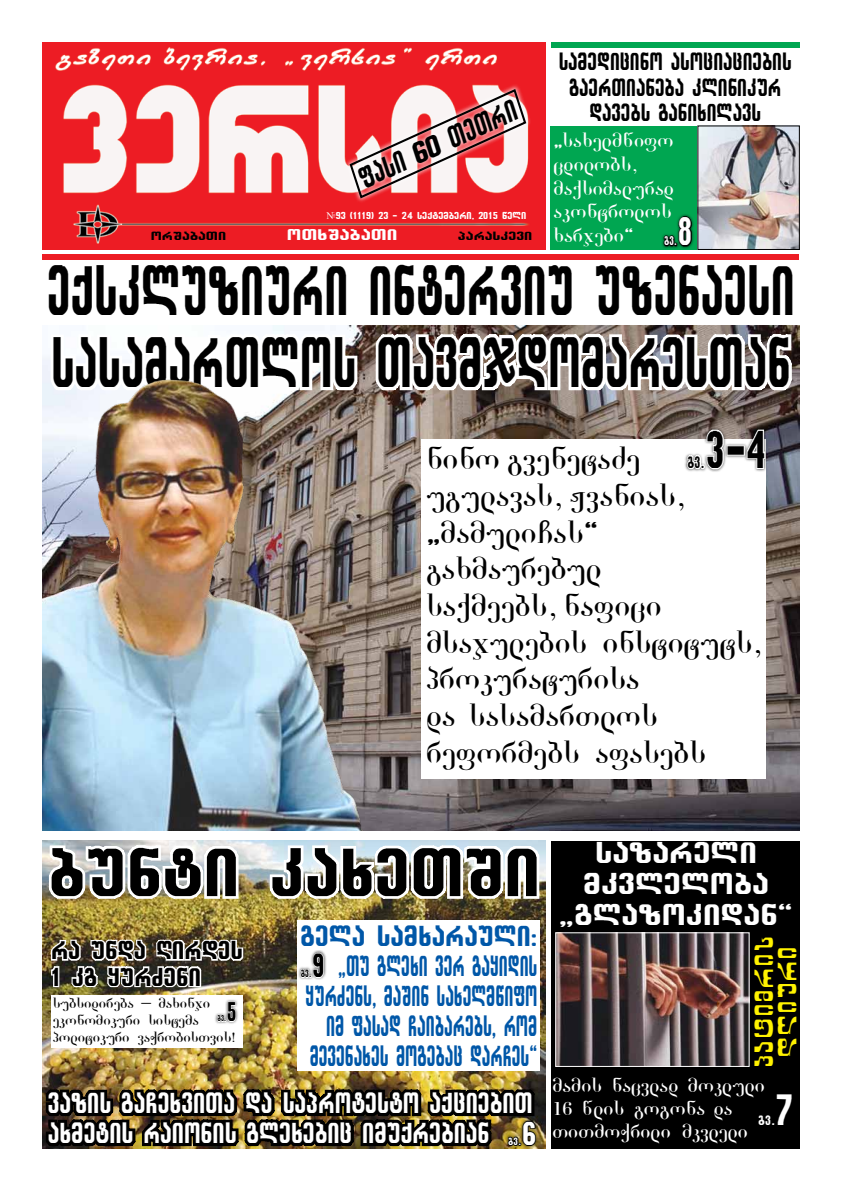
<style>
.page{position:relative;width:842px;height:1191px;background:#fff}
.page>*{position:absolute;margin:0;border:0;box-sizing:border-box;transform-origin:0 0}
.t1{font:72.5px/72.5px "GEO Balav Mtavr";color:#000;scale:.64 1}
.t2{font:69.7px "GEO Balav Mtavr";color:#000}
.t3{font:44.8px "Sakar Mtavr";color:#000;scale:.84 1}
.t4{font:37px "Sakar Mtavr";color:#fff}
.t5{font:34.4px "Sakar Mtavr";color:#fff;scale:.84 1}
.t6{font:31.3px "GEO Balav Mtavr";color:#000;scale:.71 1}
.t7{font:30.7px/30.7px "GEO Balav Mtavr";color:#fff;text-align:center;scale:1.1 1}
.t8{font:30.6px/36.7px "GEO Bodoni";color:#000}
.t9{font:30px/30px "GEO Balav Mtavr";color:#0057a8;text-align:right;scale:.9 1}
.t10{font:30px/30px "GEO Balav Mtavr";color:#fff;scale:.78 1}
.t11{font:28.5px "Sakar Mtavr";color:#fff}
.t12{font:26.4px/26.4px "GEO Balav Mtavr";color:#000;scale:.92 1}
.t13{font:25.5px/25.5px "GEO Balav Mtavr";color:#000;text-align:center;scale:.74 1}
.t14{font:23.3px "Sakar Mtavr";color:#000;scale:.84 1}
.t15{font:19.7px/23.7px "GEO Bodoni";color:#fff}
.t16{font:19.5px/23.4px "GEO Bodoni";color:#fff}
.t17{font:19.5px/23.3px "Geo Gedi Mze";color:#fff200;text-align:center;scale:2.45 1}
.t18{font:16px "GEO Balav Mtavr";color:#fff;scale:1.28 1}
.t19{font:14.2px/17px "GEO Bodoni";color:#000}
.t20{font:14.1px "Sakar Mtavr";color:#000;scale:.84 1}
.t21{font:12.2px "GEO Balav Mtavr";color:#000;scale:1.28 1}
.t22{font:11.6px "Sakar Mtavr";color:#fff}
.t23{font:10.8px "Sakar Mtavr";color:#fff;scale:.84 1}
.t24{font:10.2px "Balav Mtavr";color:#fff}
.t25{font:9.1px "Sakar Mtavr";color:#000;scale:.84 1}
.t26{font:9px "Sakar Mtavr";color:#fff}
.t27{font:7.3px "Sakar Mtavr";color:#000;scale:.84 1}
.s1{font-family:"Acad Nusx Geo"}
.s2{font-family:"GEO Balav Mtavr"}
.s3{font-family:"Sakar Mtavr";font-size:28.8px;color:#000}
</style>
<div class="page">
<img style="left:272px;top:326px;width:527px;height:505px">
<img style="left:42px;top:42px;width:503px;height:207px">
<div style="left:344px;top:84px;width:187px;height:119px;background:#fff;opacity:.75"></div>
<svg style="left:348px;top:87px;width:180px;height:113px"></svg>
<svg style="left:272px;top:331px;width:88px;height:13px"></svg>
<svg style="left:373px;top:331px;width:422px;height:69px"></svg>
<div style="left:42px;top:254px;width:757px;height:6px;background:#ed1d24"></div>
<div style="left:421px;top:439px;width:345px;height:340px;background:#fff"></div>
<img style="left:42px;top:344px;width:347px;height:487px">
<div style="left:551px;top:126px;width:162px;height:123px;background:#00a651"></div>
<div style="left:551px;top:42px;width:248px;height:6px;background:#00a651"></div>
<img style="left:700px;top:128px;width:97px;height:119px">
<img style="left:42px;top:840px;width:503px;height:308px">
<img style="left:45px;top:841px;width:196px;height:60px">
<img style="left:267px;top:842px;width:275px;height:59px">
<img style="left:50px;top:937px;width:195px;height:51px">
<div style="left:51px;top:995px;width:192px;height:53px;background:#fff"></div>
<div style="left:298px;top:920px;width:242px;height:150px;background:#fff"></div>
<div style="left:551px;top:840px;width:248px;height:308px;background:#000"></div>
<div style="left:505px;top:1117px;width:34px;height:31px;background:#000;opacity:.75"></div>
<img style="left:43px;top:1086px;width:494px;height:63px">
<div style="left:214px;top:998px;width:25px;height:27px;background:#000;opacity:.75"></div>
<svg style="left:217px;top:1001px;width:20px;height:24px"></svg>
<div style="left:298px;top:949px;width:29px;height:31px;background:#000;opacity:.75"></div>
<svg style="left:300px;top:952px;width:25px;height:28px"></svg>
<div style="left:661px;top:213px;width:34px;height:36px;background:#000;opacity:.75"></div>
<svg style="left:663px;top:215px;width:29px;height:35px"></svg>
<div style="left:684px;top:427px;width:84px;height:45px;background:#000;opacity:.75"></div>
<svg style="left:686px;top:428px;width:39px;height:44px"></svg>
<div style="left:727px;top:445px;width:18px;height:10px;border:2px solid #fff"></div>
<svg style="left:745px;top:428px;width:21px;height:42px"></svg>
<img style="left:557px;top:934px;width:190px;height:130px">
<div style="left:555px;top:932px;width:194px;height:134px;border:1px solid #fff"></div>
<p class="t6" style="left:351px;top:162px;width:243px;rotate:-24deg">FASI 60 TETRI</p>
<p class="t24" style="left:327px;top:209px;width:201px"><span class="s1">#</span>93 (1119) 23 - 24 SEQTEMBERI, 2015 WELI</p>
<p class="t21" style="left:151px;top:229px;width:60px">ORSABATI</p>
<p class="t18" style="left:287px;top:225px;width:88px">OTXSABATI</p>
<p class="t21" style="left:458px;top:229px;width:59px">PARASKEVI</p>
<p class="t13" style="left:559px;top:49px;width:316px">SAMEDICINO ASOCIACIEBIS<br>GAERTIANEBA KLINIKUR<br>DAVEBS GANIXILAVS</p>
<p class="t15" style="left:554px;top:130px;width:122px"><span class="s2">`</span>SAXELMWIFO<br>CDILOBS,<br>MAQSIMALURAD<br>AKONTROLOS<br>XARJEBI<span class="s2">~</span></p>
<p class="t5" style="left:677px;top:213px;width:21px">8</p>
<p class="t23" style="left:664px;top:235px;width:17px">GV.</p>
<h1 class="t1" style="left:47px;top:253px;width:1169px">EQSKLUZIURI INTERVIU UZENAESI<br>SASAMARTLOS TAVMJDOMARESTAN</h1>
<h3 class="t3" style="left:704px;top:426px;width:76px">3-4</h3>
<p class="t8" style="left:427px;top:442px;width:338px">NINO GVENETAZE<br>UGULAVAS, JVANIAS, <span class="s2">`</span>MAMULICAS<span class="s2">~<br></span>GAXMAUREBUL<br>SAQMEEBS, NAFICI<br>MSAJULEBIS INSTITUTS,<br>PROKURATURISA<br>DA SASAMARTLOS<br>REFORMEBS AFASEBS</p>
<p class="t20" style="left:688px;top:455px;width:22px">GV.</p>
<h2 class="t2" style="left:48px;top:831px;width:494px">BUNTI KAXETSI</h2>
<p class="t12" style="left:51px;top:937px;width:210px">RA UNDA RIRDES<br>1 KG YURZENI</p>
<p class="t19" style="left:53px;top:995px;width:184px">SUBSIDIREBA <span class="s2">_</span> MAXINJI<br>EKONOMIKURI SISTEMA<br>POLITIKURI VAWROBISTVIS!</p>
<p class="t14" style="left:226px;top:999px;width:15px">5</p>
<p class="t27" style="left:217px;top:1014px;width:12px">GV.</p>
<p class="t9" style="left:301px;top:920px;width:265px">GELA SAMXARAULI:<br><span class="s3">9</span> `TU GLEXI VER GAYIDIS<br>YURZENS, MASIN SAXELMWIFO<br>IM FASAD CAIBAREBS, ROM<br>MEVENAXES MOGEBAC DARCES~</p>
<p class="t25" style="left:301px;top:968px;width:14px">GV.</p>
<p class="t10" style="left:48px;top:1087px;width:623px">VAZIS GACEXVITA DA SAPROTESTO AQCIEBIT<br>AXMETIS RAIONIS GLEXEBIC IMUQREBIAN</p>
<p class="t11" style="left:521px;top:1118px;width:18px">6</p>
<p class="t26" style="left:508px;top:1136px;width:14px">GV.</p>
<p class="t7" style="left:559px;top:837px;width:215px">SAZARELI<br>MKVLELOBA `GLAZOKIDAN~</p>
<p class="t17" style="left:752px;top:1066px;width:56px;rotate:-90deg">patimris dRiuri</p>
<p class="t16" style="left:553px;top:1074px;width:214px">MAMIS NACVLAD MOKLULI<br>16 WLIS GOGONA DA<br>TITMOWRILI MKVLELI</p>
<p class="t4" style="left:775px;top:1091px;width:20px">7</p>
<p class="t22" style="left:758px;top:1114px;width:18px">GV.</p>
</div>
